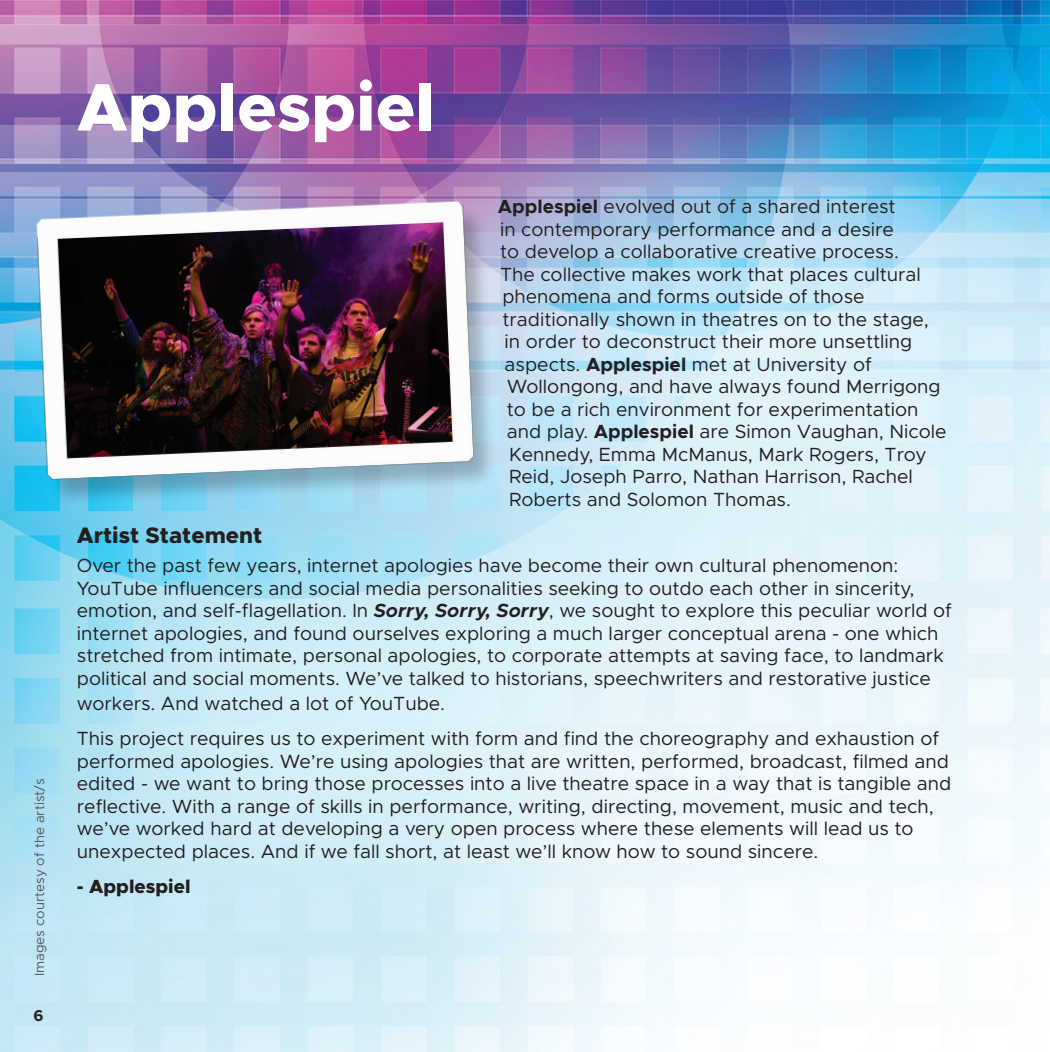
<style>
.page{position:relative;width:1050px;height:1052px;background:#fff}
.page>*{position:absolute;margin:0;border:0;box-sizing:border-box;transform-origin:0 0}
.artist{font:800 67.5px "Metropolis";color:#fff}
.met_subhead{font:800 22.5px "Metropolis";color:#231f20}
.met_body{font:19.12px/22.5px "Metropolis";color:#231f20}
.met_body-2{font:800 19.12px "Metropolis";color:#231f20}
.t1{font:700 15.75px "Metropolis";color:#231f20}
.images_by{font:13.5px "Metropolis";color:#57585a}
.s1{font-weight:700}
.s2{font-weight:700;font-style:italic}
</style>
<div class="page">
<img style="left:0;top:0;width:1049px;height:1052px">
<img style="left:22px;top:181px;width:489px;height:327px">
<p class="images_by" style="left:31px;top:976px;width:199px;rotate:-90deg">Images courtesy of the artist/s</p>
<p class="t1" style="left:34px;top:1005px;width:12px">6</p>
<p class="artist" style="left:77px;top:64px;width:359px">Applespiel</p>
<p class="met_body" style="left:498px;top:195px;width:399px"><span class="s1">Applespiel</span> evolved out of a shared interest</p>
<p class="met_body" style="left:500px;top:218px;width:395px">in contemporary performance and a desire</p>
<p class="met_body" style="left:500px;top:240px;width:400px">to develop a collaborative creative process.</p>
<p class="met_body" style="left:500px;top:263px;width:422px">The collective makes work that places cultural</p>
<p class="met_body" style="left:502px;top:285px;width:363px">phenomena and forms outside of those</p>
<p class="met_body" style="left:502px;top:308px;width:428px">traditionally shown in theatres on to the stage,</p>
<p class="met_body" style="left:504px;top:330px;width:409px">in order to deconstruct their more unsettling</p>
<p class="met_body" style="left:504px;top:353px;width:369px">aspects. <span class="s1">Applespiel</span> met at University of</p>
<p class="met_body" style="left:507px;top:375px;width:435px">Wollongong, and have always found Merrigong</p>
<p class="met_body" style="left:507px;top:398px;width:413px">to be a rich environment for experimentation</p>
<p class="met_body" style="left:507px;top:420px;width:441px">and play. <span class="s1">Applespiel</span> are Simon Vaughan, Nicole</p>
<p class="met_body" style="left:509px;top:443px;width:419px">Kennedy, Emma McManus, Mark Rogers, Troy</p>
<p class="met_body" style="left:509px;top:465px;width:405px">Reid, Joseph Parro, Nathan Harrison, Rachel</p>
<p class="met_body" style="left:509px;top:488px;width:283px">Roberts and Solomon Thomas.</p>
<p class="met_subhead" style="left:77px;top:521px;width:187px">Artist Statement</p>
<p class="met_body" style="left:77px;top:554px;width:876px">Over the past few years, internet apologies have become their own cultural phenomenon:<br>YouTube influencers and social media personalities seeking to outdo each other in sincerity, emotion, and self-flagellation. In <span class="s2">Sorry, Sorry, Sorry</span>, we sought to explore this peculiar world of internet apologies, and found ourselves exploring a much larger conceptual arena - one which stretched from intimate, personal apologies, to corporate attempts at saving face, to landmark political and social moments. We’ve talked to historians, speechwriters and restorative justice</p>
<p class="met_body" style="left:77px;top:692px;width:370px">workers. And watched a lot of YouTube.</p>
<p class="met_body" style="left:77px;top:727px;width:875px">This project requires us to experiment with form and find the choreography and exhaustion of performed apologies. We’re using apologies that are written, performed, broadcast, filmed and edited - we want to bring those processes into a live theatre space in a way that is tangible and reflective. With a range of skills in performance, writing, directing, movement, music and tech, we’ve worked hard at developing a very open process where these elements will lead us to unexpected places. And if we fall short, at least we’ll know how to sound sincere.</p>
<p class="met_body-2" style="left:77px;top:875px;width:115px">- Applespiel</p>
</div>
